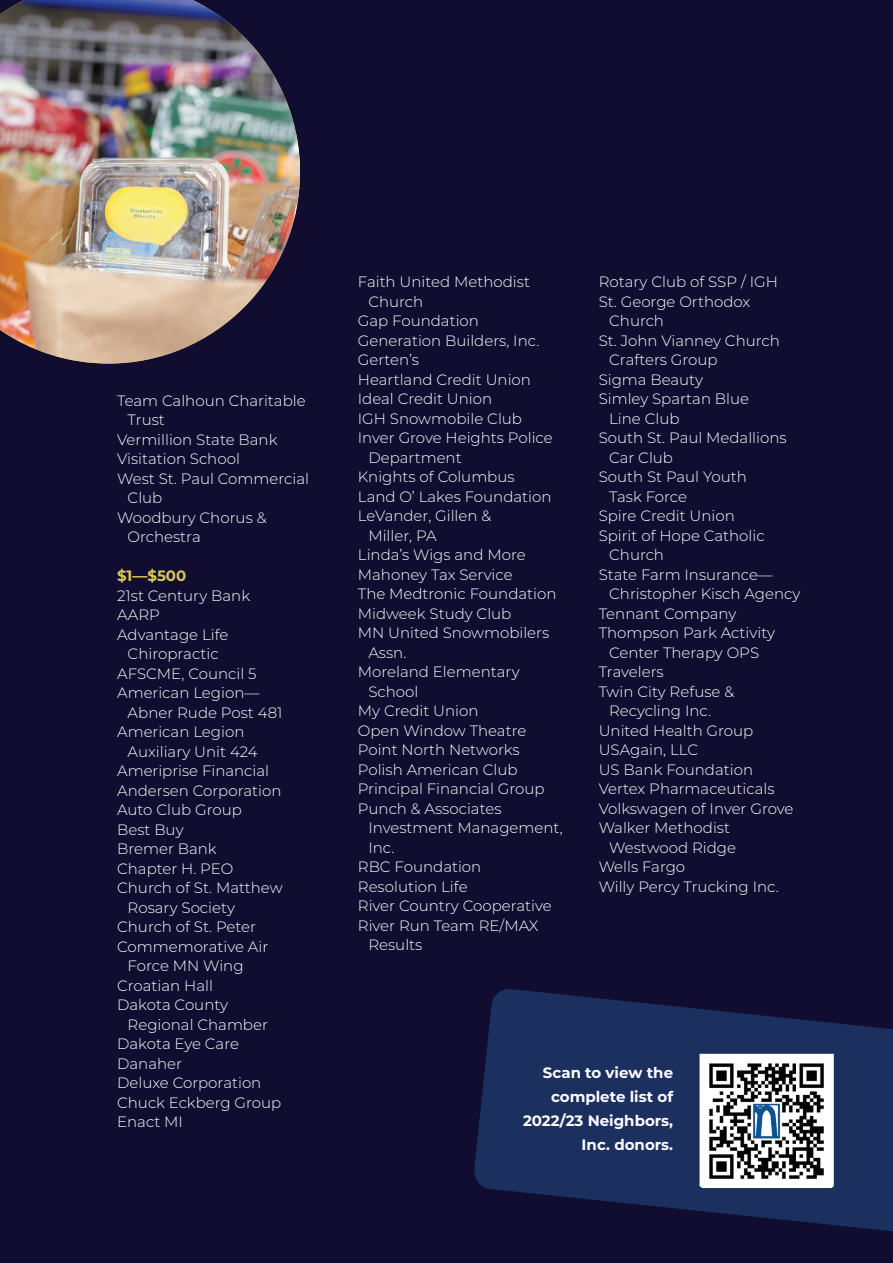
<style>
.page{position:relative;width:893px;height:1263px;background:#100d31}
.page>*{position:absolute;margin:0;border:0;box-sizing:border-box;transform-origin:0 0}
.t1{font:300 15px "Montserrat";color:#fff}
.t2{font:700 15px/24px "Montserrat";color:#fff;text-align:right}
.t3{font:700 15px "Montserrat";color:#dac652}
</style>
<div class="page">
<svg style="left:474px;top:989px;width:419px;height:242px;fill:#1c305f"></svg>
<div style="left:492px;top:1063px;width:190px;height:117px;background:#1c305f"></div>
<div style="left:693px;top:1050px;width:147px;height:140px;background:#1c305f;border-radius:18px"></div>
<img style="left:699px;top:1054px;width:135px;height:134px">
<img style="left:0;top:0;width:300px;height:364px">
<p class="t1" style="left:117px;top:390px;width:190px">Team Calhoun Charitable</p>
<p class="t1" style="left:128px;top:410px;width:39px">Trust</p>
<p class="t1" style="left:117px;top:429px;width:162px">Vermillion State Bank</p>
<p class="t1" style="left:117px;top:449px;width:124px">Visitation School</p>
<p class="t1" style="left:117px;top:468px;width:193px">West St. Paul Commercial</p>
<p class="t1" style="left:128px;top:488px;width:36px">Club</p>
<p class="t1" style="left:117px;top:507px;width:151px">Woodbury Chorus &amp;</p>
<p class="t1" style="left:128px;top:527px;width:75px">Orchestra</p>
<p class="t3" style="left:117px;top:565px;width:71px">$1—$500</p>
<p class="t1" style="left:117px;top:585px;width:135px">21st Century Bank</p>
<p class="t1" style="left:117px;top:605px;width:44px">AARP</p>
<p class="t1" style="left:117px;top:624px;width:113px">Advantage Life</p>
<p class="t1" style="left:128px;top:644px;width:93px">Chiropractic</p>
<p class="t1" style="left:117px;top:663px;width:141px">AFSCME, Council 5</p>
<p class="t1" style="left:117px;top:683px;width:144px">American Legion—</p>
<p class="t1" style="left:128px;top:702px;width:156px">Abner Rude Post 481</p>
<p class="t1" style="left:117px;top:722px;width:129px">American Legion</p>
<p class="t1" style="left:128px;top:741px;width:131px">Auxiliary Unit 424</p>
<p class="t1" style="left:117px;top:761px;width:154px">Ameriprise Financial</p>
<p class="t1" style="left:117px;top:780px;width:166px">Andersen Corporation</p>
<p class="t1" style="left:117px;top:800px;width:126px">Auto Club Group</p>
<p class="t1" style="left:117px;top:819px;width:68px">Best Buy</p>
<p class="t1" style="left:117px;top:839px;width:101px">Bremer Bank</p>
<p class="t1" style="left:117px;top:858px;width:118px">Chapter H. PEO</p>
<p class="t1" style="left:117px;top:878px;width:167px">Church of St. Matthew</p>
<p class="t1" style="left:128px;top:897px;width:109px">Rosary Society</p>
<p class="t1" style="left:117px;top:917px;width:140px">Church of St. Peter</p>
<p class="t1" style="left:117px;top:936px;width:153px">Commemorative Air</p>
<p class="t1" style="left:128px;top:956px;width:117px">Force MN Wing</p>
<p class="t1" style="left:117px;top:975px;width:97px">Croatian Hall</p>
<p class="t1" style="left:117px;top:995px;width:113px">Dakota County</p>
<p class="t1" style="left:128px;top:1014px;width:142px">Regional Chamber</p>
<p class="t1" style="left:117px;top:1034px;width:123px">Dakota Eye Care</p>
<p class="t1" style="left:117px;top:1053px;width:66px">Danaher</p>
<p class="t1" style="left:117px;top:1073px;width:146px">Deluxe Corporation</p>
<p class="t1" style="left:117px;top:1092px;width:166px">Chuck Eckberg Group</p>
<p class="t1" style="left:117px;top:1112px;width:67px">Enact MI</p>
<p class="t1" style="left:358px;top:272px;width:174px">Faith United Methodist</p>
<p class="t1" style="left:368px;top:291px;width:56px">Church</p>
<p class="t1" style="left:358px;top:311px;width:123px">Gap Foundation</p>
<p class="t1" style="left:358px;top:330px;width:183px">Generation Builders, Inc.</p>
<p class="t1" style="left:358px;top:350px;width:63px">Gerten’s</p>
<p class="t1" style="left:358px;top:369px;width:175px">Heartland Credit Union</p>
<p class="t1" style="left:358px;top:389px;width:136px">Ideal Credit Union</p>
<p class="t1" style="left:358px;top:408px;width:166px">IGH Snowmobile Club</p>
<p class="t1" style="left:358px;top:428px;width:196px">Inver Grove Heights Police</p>
<p class="t1" style="left:368px;top:447px;width:95px">Department</p>
<p class="t1" style="left:358px;top:467px;width:158px">Knights of Columbus</p>
<p class="t1" style="left:358px;top:486px;width:195px">Land O’ Lakes Foundation</p>
<p class="t1" style="left:358px;top:506px;width:135px">LeVander, Gillen &amp;</p>
<p class="t1" style="left:368px;top:525px;width:70px">Miller, PA</p>
<p class="t1" style="left:358px;top:545px;width:169px">Linda’s Wigs and More</p>
<p class="t1" style="left:358px;top:564px;width:156px">Mahoney Tax Service</p>
<p class="t1" style="left:358px;top:584px;width:200px">The Medtronic Foundation</p>
<p class="t1" style="left:358px;top:603px;width:155px">Midweek Study Club</p>
<p class="t1" style="left:358px;top:623px;width:193px">MN United Snowmobilers</p>
<p class="t1" style="left:368px;top:642px;width:39px">Assn.</p>
<p class="t1" style="left:358px;top:662px;width:163px">Moreland Elementary</p>
<p class="t1" style="left:368px;top:681px;width:51px">School</p>
<p class="t1" style="left:358px;top:701px;width:122px">My Credit Union</p>
<p class="t1" style="left:358px;top:720px;width:170px">Open Window Theatre</p>
<p class="t1" style="left:358px;top:740px;width:163px">Point North Networks</p>
<p class="t1" style="left:358px;top:759px;width:161px">Polish American Club</p>
<p class="t1" style="left:358px;top:779px;width:188px">Principal Financial Group</p>
<p class="t1" style="left:358px;top:798px;width:145px">Punch &amp; Associates</p>
<p class="t1" style="left:368px;top:818px;width:196px">Investment Management,</p>
<p class="t1" style="left:368px;top:837px;width:28px">Inc.</p>
<p class="t1" style="left:358px;top:857px;width:125px">RBC Foundation</p>
<p class="t1" style="left:358px;top:876px;width:111px">Resolution Life</p>
<p class="t1" style="left:358px;top:896px;width:195px">River Country Cooperative</p>
<p class="t1" style="left:358px;top:915px;width:182px">River Run Team RE/MAX</p>
<p class="t1" style="left:368px;top:935px;width:55px">Results</p>
<p class="t1" style="left:599px;top:272px;width:181px">Rotary Club of SSP / IGH</p>
<p class="t1" style="left:599px;top:291px;width:153px">St. George Orthodox</p>
<p class="t1" style="left:609px;top:311px;width:56px">Church</p>
<p class="t1" style="left:599px;top:330px;width:183px">St. John Vianney Church</p>
<p class="t1" style="left:609px;top:350px;width:110px">Crafters Group</p>
<p class="t1" style="left:599px;top:369px;width:106px">Sigma Beauty</p>
<p class="t1" style="left:599px;top:389px;width:152px">Simley Spartan Blue</p>
<p class="t1" style="left:609px;top:408px;width:72px">Line Club</p>
<p class="t1" style="left:599px;top:428px;width:190px">South St. Paul Medallions</p>
<p class="t1" style="left:609px;top:447px;width:65px">Car Club</p>
<p class="t1" style="left:599px;top:467px;width:150px">South St Paul Youth</p>
<p class="t1" style="left:609px;top:486px;width:79px">Task Force</p>
<p class="t1" style="left:599px;top:506px;width:138px">Spire Credit Union</p>
<p class="t1" style="left:599px;top:525px;width:168px">Spirit of Hope Catholic</p>
<p class="t1" style="left:609px;top:545px;width:56px">Church</p>
<p class="t1" style="left:599px;top:564px;width:176px">State Farm Insurance—</p>
<p class="t1" style="left:609px;top:584px;width:193px">Christopher Kisch Agency</p>
<p class="t1" style="left:599px;top:603px;width:139px">Tennant Company</p>
<p class="t1" style="left:599px;top:623px;width:178px">Thompson Park Activity</p>
<p class="t1" style="left:609px;top:642px;width:151px">Center Therapy OPS</p>
<p class="t1" style="left:599px;top:662px;width:67px">Travelers</p>
<p class="t1" style="left:599px;top:681px;width:137px">Twin City Refuse &amp;</p>
<p class="t1" style="left:609px;top:701px;width:104px">Recycling Inc.</p>
<p class="t1" style="left:599px;top:720px;width:156px">United Health Group</p>
<p class="t1" style="left:599px;top:740px;width:101px">USAgain, LLC</p>
<p class="t1" style="left:599px;top:759px;width:156px">US Bank Foundation</p>
<p class="t1" style="left:599px;top:779px;width:177px">Vertex Pharmaceuticals</p>
<p class="t1" style="left:599px;top:798px;width:196px">Volkswagen of Inver Grove</p>
<p class="t1" style="left:599px;top:818px;width:133px">Walker Methodist</p>
<p class="t1" style="left:609px;top:837px;width:128px">Westwood Ridge</p>
<p class="t1" style="left:599px;top:857px;width:88px">Wells Fargo</p>
<p class="t1" style="left:599px;top:876px;width:182px">Willy Percy Trucking Inc.</p>
<p class="t2" style="left:523px;top:1060px;width:152px">Scan to view the complete list of<br>2022/23 Neighbors,<br>Inc. donors.</p>
</div>
